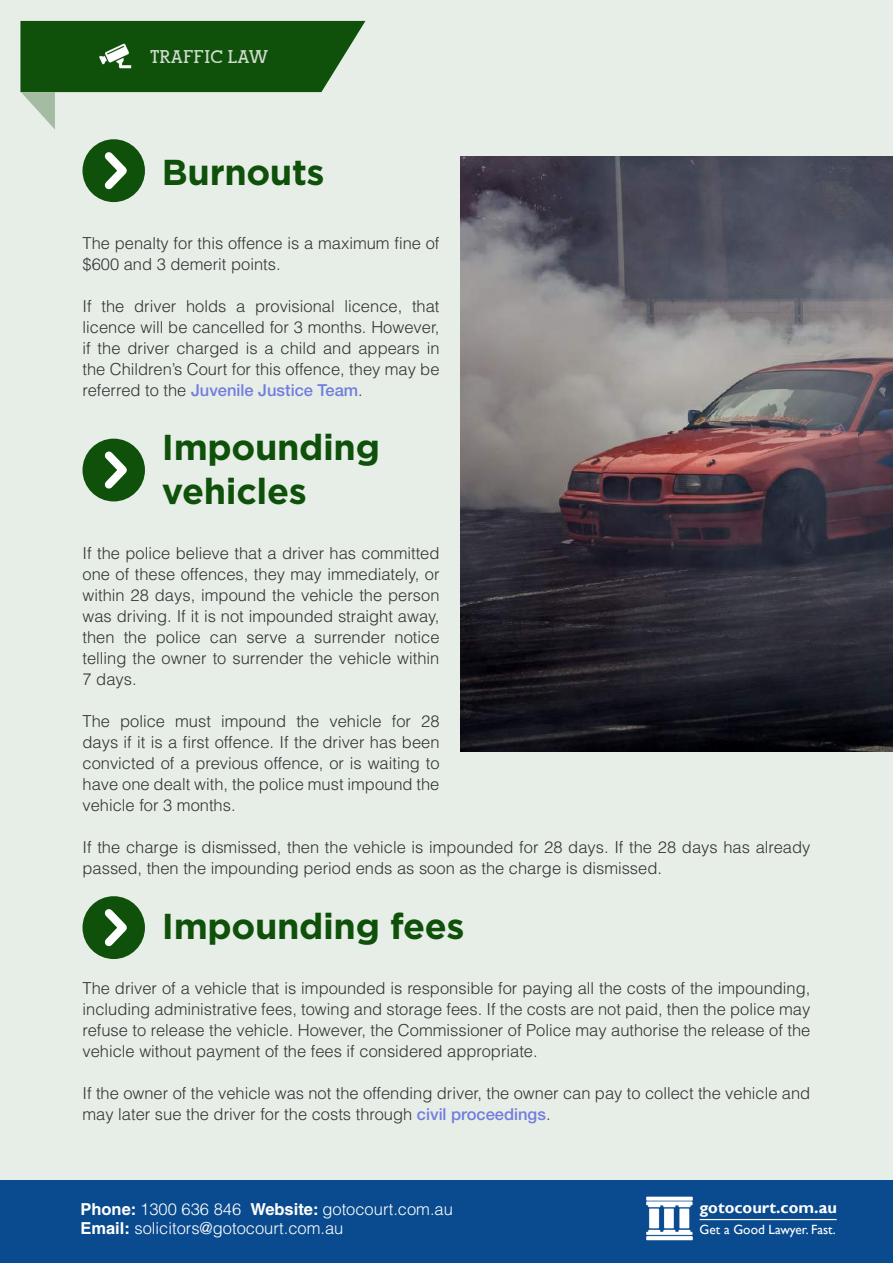
<style>
.page{position:relative;width:893px;height:1263px;background:#fff}
.page>*{position:absolute;margin:0;border:0;box-sizing:border-box;transform-origin:0 0}
.t1{font:700 36px/43.2px "Gotham";letter-spacing:-.01em;color:#0f510a}
.t2{font:700 18px "Alexandria FLF";color:#fff}
.t3{font:300 16.5px/21px "Helvetica";color:#333;text-align:justify}
.t4{font:300 16.5px/19.8px "Helvetica";color:#fff}
.t5{font:500 16.5px "Helvetica Neue LT Pro";color:#727dde}
.t6{font:700 16.35px "Gill Sans";color:#fff}
.t7{font:13.35px "Gill Sans";color:#fff}
.s1{font-family:"Helvetica";font-weight:300;color:#333}
.s2{font-family:"Helvetica Neue LT Pro";font-weight:500;color:#727dde}
.s3{font-weight:700}
</style>
<div class="page">
<div style="left:0;top:0;width:893px;height:1195px;background:#e7eee7"></div>
<svg style="left:20px;top:21px;width:345px;height:109px"></svg>
<img style="left:89px;top:28px;width:56px;height:56px">
<div style="left:0;top:1180px;width:893px;height:83px;background:#0a4b8f"></div>
<img style="left:647px;top:1196px;width:46px;height:45px">
<hr style="left:700px;top:1219px;width:137px;height:1px;background:#fff">
<div style="left:82px;top:139px;width:63px;height:63px;background:#0f510a;border-radius:50%"></div>
<svg style="left:104px;top:145px;width:30px;height:52px"></svg>
<img style="left:461px;top:156px;width:432px;height:595px">
<div style="left:82px;top:439px;width:63px;height:62px;background:#0f510a;border-radius:50%"></div>
<svg style="left:104px;top:444px;width:30px;height:52px"></svg>
<div style="left:82px;top:896px;width:63px;height:63px;background:#0f510a;border-radius:50%"></div>
<svg style="left:104px;top:902px;width:30px;height:51px"></svg>
<p class="t2" style="left:149px;top:47px;width:121px">TRAFFIC LAW</p>
<h1 class="t1" style="left:162px;top:151px;width:164px">Burnouts</h1>
<p class="t3" style="left:82px;top:232px;width:359px">The penalty for this offence is a maximum fine of $600 and 3 demerit points.</p>
<p class="t3" style="left:82px;top:295px;width:359px">If the driver holds a provisional licence, that licence will be cancelled for 3 months. However, if the driver charged is a child and appears in the Children’s Court for this offence, they may be</p>
<p class="t5" style="left:82px;top:380px;width:282px"><span class="s1">referred to the</span> Juvenile Justice Team<span class="s1">.</span></p>
<h1 class="t1" style="left:162px;top:426px;width:220px">Impounding vehicles</h1>
<p class="t3" style="left:82px;top:542px;width:359px">If the police believe that a driver has committed one of these offences, they may immediately, or within 28 days, impound the vehicle the person was driving. If it is not impounded straight away, then the police can serve a surrender notice telling the owner to surrender the vehicle within 7 days.</p>
<p class="t3" style="left:82px;top:710px;width:359px">The police must impound the vehicle for 28 days if it is a first offence. If the driver has been convicted of a previous offence, or is waiting to have one dealt with, the police must impound the vehicle for 3 months.</p>
<p class="t3" style="left:82px;top:836px;width:729px">If the charge is dismissed, then the vehicle is impounded for 28 days. If the 28 days has already passed, then the impounding period ends as soon as the charge is dismissed.</p>
<h1 class="t1" style="left:162px;top:904px;width:304px">Impounding fees</h1>
<p class="t3" style="left:82px;top:977px;width:729px">The driver of a vehicle that is impounded is responsible for paying all the costs of the impounding, including administrative fees, towing and storage fees. If the costs are not paid, then the police may refuse to release the vehicle. However, the Commissioner of Police may authorise the release of the vehicle without payment of the fees if considered appropriate.</p>
<p class="t3" style="left:82px;top:1082px;width:729px">If the owner of the vehicle was not the offending driver, the owner can pay to collect the vehicle and may later sue the driver for the costs through <span class="s2">civil proceedings</span>.</p>
<p class="t4" style="left:80px;top:1198px;width:374px"><span class="s3">Phone:</span> 1300 636 846 <span class="s3">Website:</span> gotocourt.com.au<br><span class="s3">Email:</span> solicitors@gotocourt.com.au</p>
<p class="t6" style="left:700px;top:1197px;width:139px">gotocourt.com.au</p>
<p class="t7" style="left:700px;top:1221px;width:137px">Get a Good Lawyer. Fast.</p>
</div>
